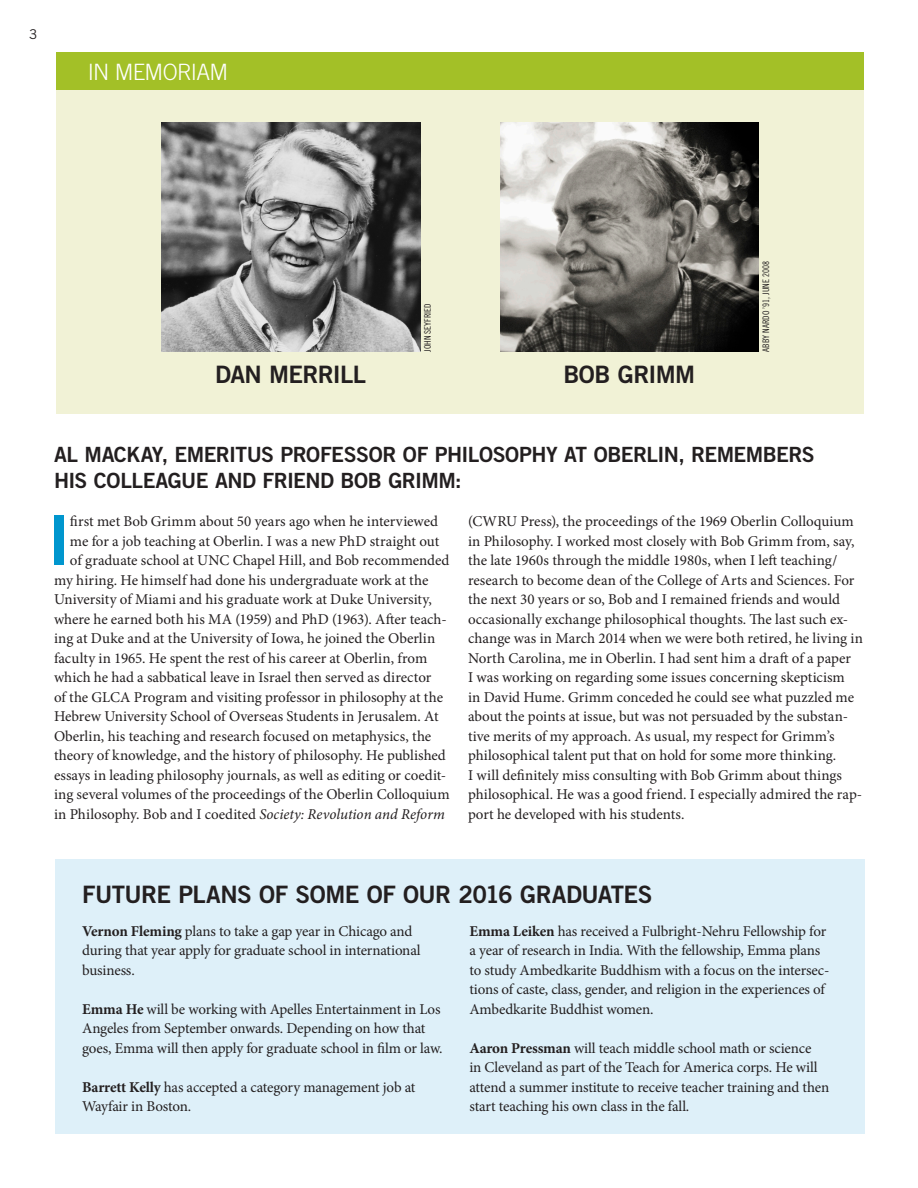
<style>
.page{position:relative;width:918px;height:1188px;background:#fff}
.page>*{position:absolute;margin:0;border:0;box-sizing:border-box;transform-origin:0 0}
.t1{font:69px "Trade Gothic LT Std Bd 2";color:#0096ce}
.t2{font:24px "Trade Gothic LT Std Bd 2";letter-spacing:-.025em;color:#231f20}
.t3{font:300 22.5px "Trade Gothic LT Std";letter-spacing:-.035em;color:#fff}
.t4{font:21px/25.5px "Trade Gothic LT Std Bd 2";letter-spacing:-.025em;color:#231f20}
.minion_no_indents{font:15px/19.5px "Minion Pro";letter-spacing:-.005em;color:#231f20}
.t5{font:13.5px "Trade Gothic LT Std";color:#231f20}
.t6{font:9px "Trade Gothic LT Std Cn 18";color:#231f20}
.s1{font-style:italic}
.s2{font-weight:700}
</style>
<div class="page">
<div style="left:57px;top:52px;width:807px;height:362px;background:#f1f2d6"></div>
<div style="left:57px;top:52px;width:807px;height:37px;background:#a3c027"></div>
<img style="left:500px;top:123px;width:258px;height:229px">
<img style="left:162px;top:123px;width:258px;height:229px">
<div style="left:55px;top:860px;width:809px;height:274px;background:#def0f9"></div>
<p class="t5" style="left:29px;top:26px;width:10px">3</p>
<p class="t3" style="left:88px;top:58px;width:142px">IN MEMORIAM</p>
<p class="t6" style="left:422px;top:352px;width:50px;rotate:-90deg">JOHN SEYFRIED</p>
<p class="t2" style="left:215px;top:360px;width:153px">DAN MERRILL</p>
<p class="t2" style="left:563px;top:360px;width:133px">BOB GRIMM</p>
<p class="t6" style="left:761px;top:352px;width:92px;rotate:-90deg">ABBY NARDO ’91, JUNE 2008</p>
<p class="t4" style="left:54px;top:441px;width:762px">AL MACKAY, EMERITUS PROFESSOR OF PHILOSOPHY AT OBERLIN, REMEMBERS<br>HIS COLLEAGUE AND FRIEND BOB GRIMM:</p>
<p class="t1" style="left:47px;top:498px;width:24px">I</p>
<p class="minion_no_indents" style="left:70px;top:512px;width:370px">first met Bob Grimm about 50 years ago when he interviewed</p>
<p class="minion_no_indents" style="left:468px;top:512px;width:397px">(CWRU Press), the proceedings of the 1969 Oberlin Colloquium in Philosophy. I worked most closely with Bob Grimm from, say, the late 1960s through the middle 1980s, when I left teaching/ research to become dean of the College of Arts and Sciences. For the next 30 years or so, Bob and I remained friends and would occasionally exchange philosophical thoughts. The last such ex&shy;change was in March 2014 when we were both retired, he living in North Carolina, me in Oberlin. I had sent him a draft of a paper<br>I was working on regarding some issues concerning skepticism<br>in David Hume. Grimm conceded he could see what puzzled me about the points at issue, but was not persuaded by the substan&shy;tive merits of my approach. As usual, my respect for Grimm’s philosophical talent put that on hold for some more thinking.<br>I will definitely miss consulting with Bob Grimm about things philosophical. He was a good friend. I especially admired the rap&shy;port he developed with his students.</p>
<p class="minion_no_indents" style="left:70px;top:531px;width:371px">me for a job teaching at Oberlin. I was a new PhD straight out</p>
<p class="minion_no_indents" style="left:70px;top:551px;width:381px">of graduate school at UNC Chapel Hill, and Bob recommended</p>
<p class="minion_no_indents" style="left:54px;top:570px;width:376px">my hiring. He himself had done his undergraduate work at the</p>
<p class="minion_no_indents" style="left:54px;top:590px;width:379px">University of Miami and his graduate work at Duke University,</p>
<p class="minion_no_indents" style="left:54px;top:609px;width:394px">where he earned both his MA (1959) and PhD (1963). After teach-</p>
<p class="minion_no_indents" style="left:54px;top:629px;width:383px">ing at Duke and at the University of Iowa, he joined the Oberlin</p>
<p class="minion_no_indents" style="left:54px;top:648px;width:375px">faculty in 1965. He spent the rest of his career at Oberlin, from</p>
<p class="minion_no_indents" style="left:54px;top:668px;width:379px">which he had a sabbatical leave in Israel then served as director</p>
<p class="minion_no_indents" style="left:54px;top:687px;width:391px">of the GLCA Program and visiting professor in philosophy at the</p>
<p class="minion_no_indents" style="left:54px;top:707px;width:386px">Hebrew University School of Overseas Students in Jerusalem. At</p>
<p class="minion_no_indents" style="left:54px;top:726px;width:379px">Oberlin, his teaching and research focused on metaphysics, the</p>
<p class="minion_no_indents" style="left:54px;top:746px;width:393px">theory of knowledge, and the history of philosophy. He published</p>
<p class="minion_no_indents" style="left:54px;top:765px;width:394px">essays in leading philosophy journals, as well as editing or coedit-</p>
<p class="minion_no_indents" style="left:54px;top:785px;width:397px">ing several volumes of the proceedings of the Oberlin Colloquium</p>
<p class="minion_no_indents" style="left:54px;top:804px;width:392px">in Philosophy. Bob and I coedited <span class="s1">Society: Revolution and Reform</span></p>
<p class="t2" style="left:82px;top:879px;width:572px">FUTURE PLANS OF SOME OF OUR 2016 GRADUATES</p>
<p class="minion_no_indents" style="left:82px;top:921px;width:340px"><span class="s2">Vernon Fleming</span> plans to take a gap year in Chicago and during that year apply for graduate school in international business.</p>
<p class="minion_no_indents" style="left:82px;top:999px;width:362px"><span class="s2">Emma He</span> will be working with Apelles Entertainment in Los<br>Angeles from September onwards. Depending on how that goes, Emma will then apply for graduate school in film or law.</p>
<p class="minion_no_indents" style="left:82px;top:1077px;width:335px"><span class="s2">Barrett Kelly</span> has accepted a category management job at<br>Wayfair in Boston.</p>
<p class="minion_no_indents" style="left:469px;top:921px;width:361px"><span class="s2">Emma Leiken</span> has received a Fulbright-Nehru Fellowship for a year of research in India. With the fellowship, Emma plans to study Ambedkarite Buddhism with a focus on the intersec&shy;tions of caste, class, gender, and religion in the experiences of Ambedkarite Buddhist women.</p>
<p class="minion_no_indents" style="left:469px;top:1038px;width:361px"><span class="s2">Aaron Pressman</span> will teach middle school math or science<br>in Cleveland as part of the Teach for America corps. He will attend a summer institute to receive teacher training and then start teaching his own class in the fall.</p>
</div>
